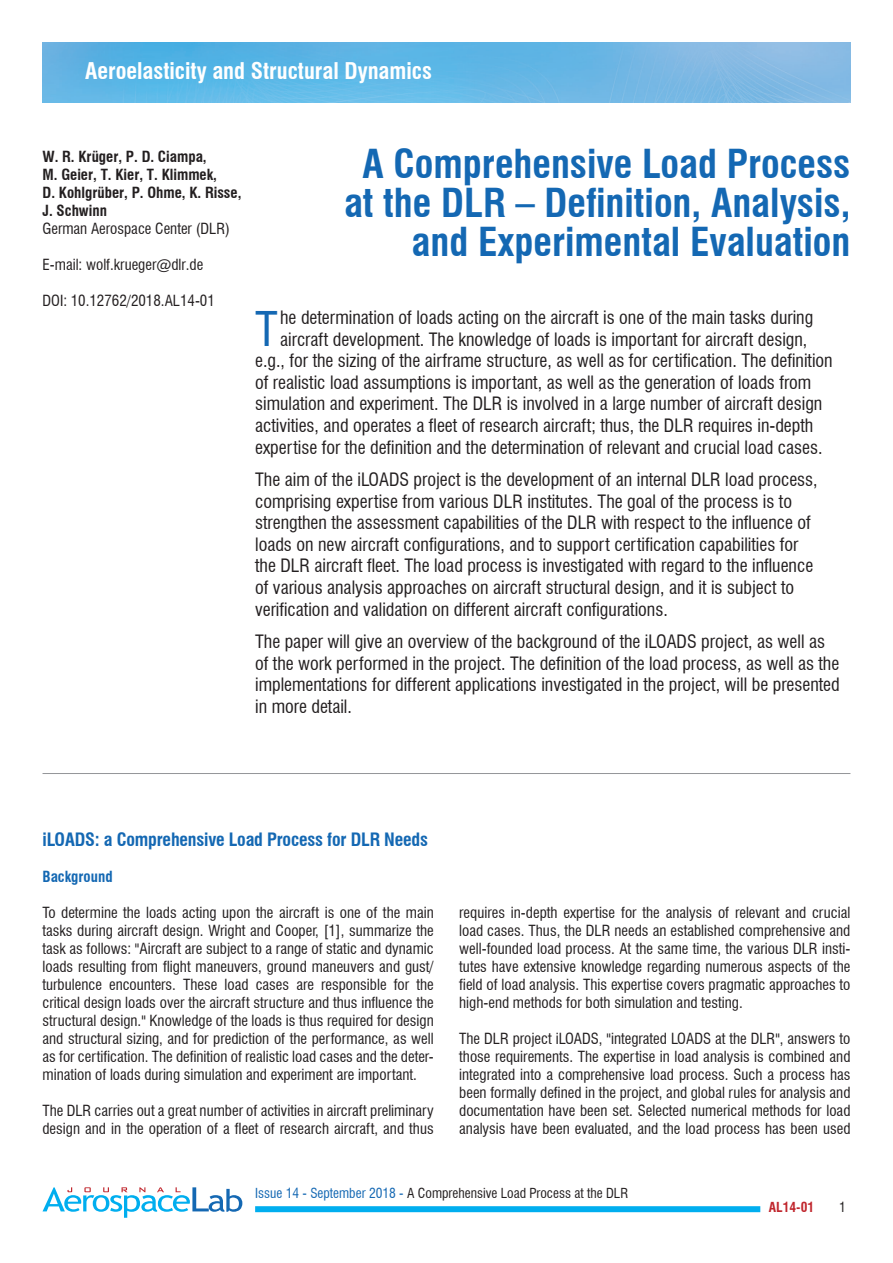
<style>
.page{position:relative;width:893px;height:1263px;background:#fff}
.page>*{position:absolute;margin:0;border:0;box-sizing:border-box;transform-origin:0 0}
.t1{font:condensed 46.8px "Swiss 721 BT";color:#1468b3}
.t2{font:700 condensed 39px/39px "Swiss 721 BT";color:#1468b3;text-align:right}
.t3{font:700 condensed 22.5px "Swiss 721 BT";color:#fff}
.t4{font:condensed 18px/21.6px "Swiss 721 BT";color:#231f20}
.t5{font:700 condensed 18px "Swiss 721 BT";letter-spacing:-.01em;color:#1468b3}
.t6{font:condensed 15px/18px "Swiss 721 BT";color:#231f20;text-align:justify}
.t7{font:700 condensed 15px/18px "Swiss 721 BT";color:#231f20}
.t8{font:700 condensed 15px "Swiss 721 BT";color:#1468b3}
.t9{font:condensed 13.5px "Swiss 721 BT";color:#231f20}
.t10{font:700 condensed 13.5px "Swiss 721 BT";color:#c0262d}
.s1{color:#1468b3}
</style>
<div class="page">
<svg style="left:43px;top:1187px;width:199px;height:31px"></svg>
<div style="left:255px;top:1206px;width:505px;height:6px;background:#00aeef"></div>
<img style="left:43px;top:43px;width:807px;height:59px">
<hr style="left:43px;top:773px;width:807px;height:1px;background:#939598">
<h3 class="t3" style="left:85px;top:57px;width:348px">Aeroelasticity and Structural Dynamics</h3>
<p class="t7" style="left:43px;top:148px;width:200px">W. R. Krüger, P. D. Ciampa,<br>M. Geier, T. Kier, T. Klimmek,<br>D. Kohlgrüber, P. Ohme, K. Risse,<br>J. Schwinn</p>
<p class="t6" style="left:43px;top:220px;width:189px">German Aerospace Center (DLR)</p>
<p class="t6" style="left:43px;top:256px;width:162px">E-mail: wolf.krueger@dlr.de</p>
<p class="t6" style="left:43px;top:292px;width:174px">DOI: 10.12762/2018.AL14-01</p>
<h2 class="t2" style="left:344px;top:145px;width:508px">A Comprehensive Load Process at the DLR – Definition, Analysis, and Experimental Evaluation</h2>
<h1 class="t1" style="left:255px;top:301px;width:24px">T</h1>
<p class="t4" style="left:280px;top:307px;width:535px">he determination of loads acting on the aircraft is one of the main tasks during</p>
<p class="t4" style="left:280px;top:328px;width:529px">aircraft development. The knowledge of loads is important for aircraft design,</p>
<p class="t4" style="left:255px;top:350px;width:579px">e.g., for the sizing of the airframe structure, as well as for certification. The definition</p>
<p class="t4" style="left:255px;top:371px;width:558px">of realistic load assumptions is important, as well as the generation of loads from</p>
<p class="t4" style="left:255px;top:393px;width:569px">simulation and experiment. The DLR is involved in a large number of aircraft design</p>
<p class="t4" style="left:255px;top:415px;width:560px">activities, and operates a fleet of research aircraft; thus, the DLR requires in-depth</p>
<p class="t4" style="left:255px;top:436px;width:569px">expertise for the definition and the determination of relevant and crucial load cases.</p>
<p class="t4" style="left:255px;top:469px;width:564px">The aim of the iLOADS project is the development of an internal DLR load process, comprising expertise from various DLR institutes. The goal of the process is to strengthen the assessment capabilities of the DLR with respect to the influence of loads on new aircraft configurations, and to support certification capabilities for the DLR aircraft fleet. The load process is investigated with regard to the influence of various analysis approaches on aircraft structural design, and it is subject to verification and validation on different aircraft configurations.</p>
<p class="t4" style="left:255px;top:631px;width:586px">The paper will give an overview of the background of the iLOADS project, as well as of the work performed in the project. The definition of the load process, as well as the implementations for different applications investigated in the project, will be presented in more detail.</p>
<p class="t5" style="left:43px;top:829px;width:387px">iLOADS: a Comprehensive Load Process for DLR Needs</p>
<p class="t8" style="left:43px;top:868px;width:72px">Background</p>
<p class="t6" style="left:43px;top:904px;width:393px">To determine the loads acting upon the aircraft is one of the main tasks during aircraft design. Wright and Cooper, [1], summarize the task as follows: "Aircraft are subject to a range of static and dynamic loads resulting from flight maneuvers, ground maneuvers and gust/ turbulence encounters. These load cases are responsible for the critical design loads over the aircraft structure and thus influence the structural design." Knowledge of the loads is thus required for design and structural sizing, and for prediction of the performance, as well as for certification. The definition of realistic load cases and the deter&shy;mination of loads during simulation and experiment are important.</p>
<p class="t6" style="left:43px;top:1102px;width:393px">The DLR carries out a great number of activities in aircraft preliminary design and in the operation of a fleet of research aircraft, and thus</p>
<p class="t6" style="left:459px;top:904px;width:393px">requires in-depth expertise for the analysis of relevant and crucial load cases. Thus, the DLR needs an established comprehensive and well-founded load process. At the same time, the various DLR insti&shy;tutes have extensive knowledge regarding numerous aspects of the field of load analysis. This expertise covers pragmatic approaches to high-end methods for both simulation and testing.</p>
<p class="t6" style="left:459px;top:1030px;width:393px">The DLR project iLOADS, "integrated LOADS at the DLR", answers to those requirements. The expertise in load analysis is combined and integrated into a comprehensive load process. Such a process has been formally defined in the project, and global rules for analysis and documentation have been set. Selected numerical methods for load analysis have been evaluated, and the load process has been used</p>
<p class="t9" style="left:255px;top:1185px;width:375px"><span class="s1">Issue 14 - September 2018 -</span> A Comprehensive Load Process at the DLR</p>
<p class="t10" style="left:769px;top:1199px;width:47px">AL14-01</p>
<p class="t9" style="left:839px;top:1199px;width:8px">1</p>
</div>
